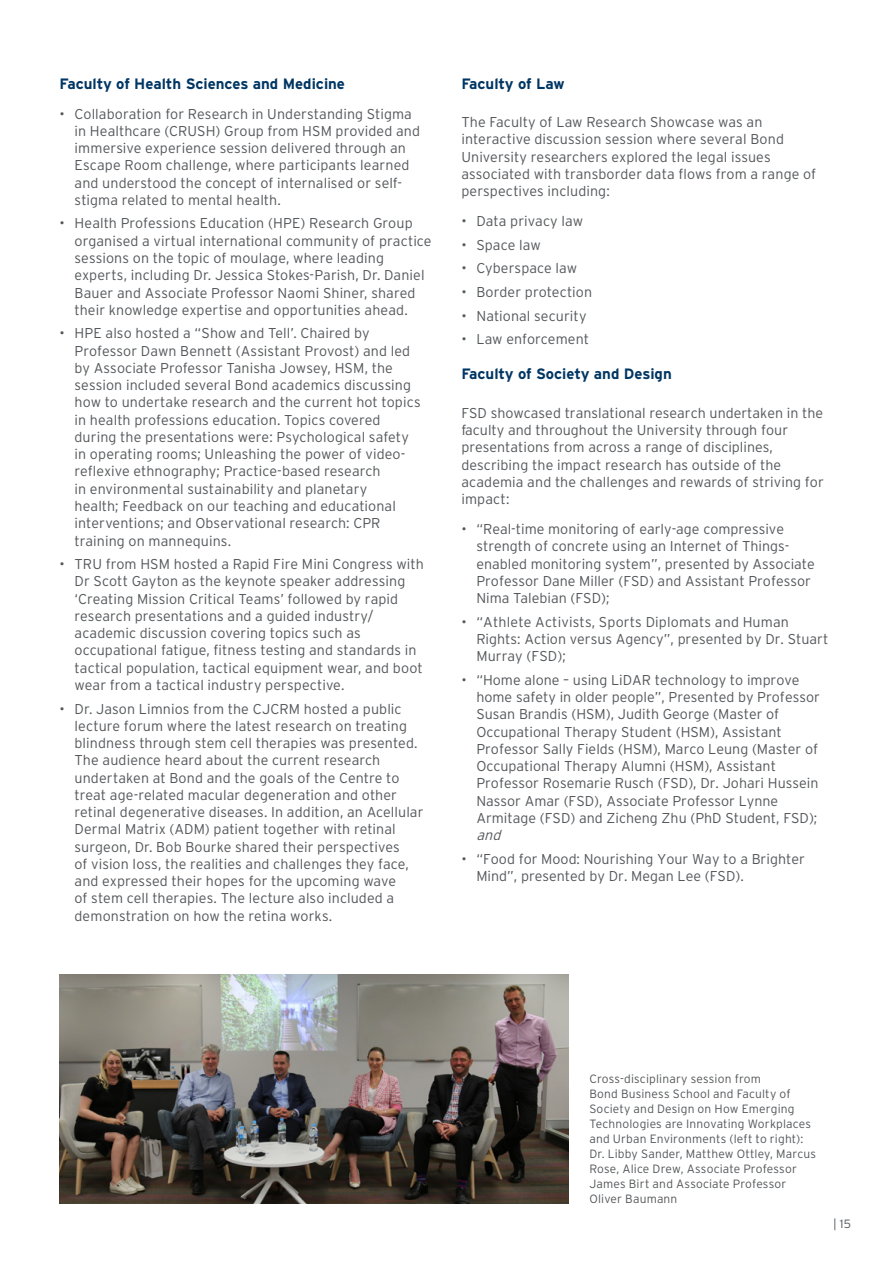
<style>
.page{position:relative;width:893px;height:1263px;background:#fff}
.page>*{position:absolute;margin:0;border:0;box-sizing:border-box;transform-origin:0 0}
.t1{font:700 15px "Interstate";color:#003663}
.t2{font:300 14.25px/17.2px "Interstate";letter-spacing:.005em;color:#54575a}
.t3{font:italic 300 14.25px "Interstate";color:#54575a}
.t4{font:300 12px/15px "Interstate";letter-spacing:.015em;color:#54575a}
</style>
<div class="page">
<img style="left:60px;top:974px;width:508px;height:229px">
<p class="t1" style="left:60px;top:74px;width:287px">Faculty of Health Sciences and Medicine</p>
<p class="t2" style="left:75px;top:105px;width:347px;text-indent:-15px">• Collaboration for Research in Understanding Stigma in Healthcare (CRUSH) Group from HSM provided and immersive experience session delivered through an Escape Room challenge, where participants learned and understood the concept of internalised or self&shy;stigma related to mental health.</p>
<p class="t2" style="left:75px;top:215px;width:359px;text-indent:-15px">• Health Professions Education (HPE) Research Group organised a virtual international community of practice sessions on the topic of moulage, where leading experts, including Dr. Jessica Stokes-Parish, Dr. Daniel Bauer and Associate Professor Naomi Shiner, shared their knowledge expertise and opportunities ahead.</p>
<p class="t2" style="left:75px;top:325px;width:348px;text-indent:-15px">• HPE also hosted a “Show and Tell’. Chaired by Professor Dawn Bennett (Assistant Provost) and led by Associate Professor Tanisha Jowsey, HSM, the session included several Bond academics discussing how to undertake research and the current hot topics in health professions education. Topics covered during the presentations were: Psychological safety in operating rooms; Unleashing the power of video&shy;reflexive ethnography; Practice-based research<br>in environmental sustainability and planetary<br>health; Feedback on our teaching and educational interventions; and Observational research: CPR training on mannequins.</p>
<p class="t2" style="left:75px;top:555px;width:351px;text-indent:-15px">• TRU from HSM hosted a Rapid Fire Mini Congress with Dr Scott Gayton as the keynote speaker addressing ‘Creating Mission Critical Teams’ followed by rapid research presentations and a guided industry/ academic discussion covering topics such as occupational fatigue, fitness testing and standards in tactical population, tactical equipment wear, and boot wear from a tactical industry perspective.</p>
<p class="t2" style="left:75px;top:700px;width:351px;text-indent:-15px">• Dr. Jason Limnios from the CJCRM hosted a public lecture forum where the latest research on treating blindness through stem cell therapies was presented.<br>The audience heard about the current research undertaken at Bond and the goals of the Centre to treat age-related macular degeneration and other retinal degenerative diseases. In addition, an Acellular Dermal Matrix (ADM) patient together with retinal surgeon, Dr. Bob Bourke shared their perspectives<br>of vision loss, the realities and challenges they face, and expressed their hopes for the upcoming wave<br>of stem cell therapies. The lecture also included a demonstration on how the retina works.</p>
<p class="t1" style="left:461px;top:74px;width:105px">Faculty of Law</p>
<p class="t2" style="left:461px;top:113px;width:356px">The Faculty of Law Research Showcase was an interactive discussion session where several Bond University researchers explored the legal issues associated with transborder data flows from a range of perspectives including:</p>
<p class="t2" style="left:461px;top:212px;width:123px">• Data privacy law</p>
<p class="t2" style="left:461px;top:236px;width:81px">• Space law</p>
<p class="t2" style="left:461px;top:260px;width:117px">• Cyberspace law</p>
<p class="t2" style="left:461px;top:283px;width:132px">• Border protection</p>
<p class="t2" style="left:461px;top:307px;width:127px">• National security</p>
<p class="t2" style="left:461px;top:330px;width:129px">• Law enforcement</p>
<p class="t1" style="left:461px;top:365px;width:212px">Faculty of Society and Design</p>
<p class="t2" style="left:461px;top:404px;width:364px">FSD showcased translational research undertaken in the faculty and throughout the University through four presentations from across a range of disciplines, describing the impact research has outside of the academia and the challenges and rewards of striving for impact:</p>
<p class="t2" style="left:476px;top:520px;width:340px;text-indent:-15px">• “Real-time monitoring of early-age compressive strength of concrete using an Internet of Things&shy;enabled monitoring system”, presented by Associate Professor Dane Miller (FSD) and Assistant Professor Nima Talebian (FSD);</p>
<p class="t2" style="left:476px;top:613px;width:353px;text-indent:-15px">• “Athlete Activists, Sports Diplomats and Human<br>Rights: Action versus Agency”, presented by Dr. Stuart<br>Murray (FSD);</p>
<p class="t2" style="left:476px;top:671px;width:345px;text-indent:-15px">• “Home alone – using LiDAR technology to improve home safety in older people”, Presented by Professor Susan Brandis (HSM), Judith George (Master of Occupational Therapy Student (HSM), Assistant Professor Sally Fields (HSM), Marco Leung (Master of Occupational Therapy Alumni (HSM), Assistant Professor Rosemarie Rusch (FSD), Dr. Johari Hussein Nassor Amar (FSD), Associate Professor Lynne Armitage (FSD) and Zicheng Zhu (PhD Student, FSD);</p>
<p class="t3" style="left:476px;top:826px;width:30px">and</p>
<p class="t2" style="left:476px;top:850px;width:330px;text-indent:-15px">• “Food for Mood: Nourishing Your Way to a Brighter<br>Mind”, presented by Dr. Megan Lee (FSD).</p>
<p class="t4" style="left:589px;top:1071px;width:228px">Cross-disciplinary session from<br>Bond Business School and Faculty of Society and Design on How Emerging Technologies are Innovating Workplaces and Urban Environments (left to right):<br>Dr. Libby Sander, Matthew Ottley, Marcus Rose, Alice Drew, Associate Professor James Birt and Associate Professor Oliver Baumann</p>
<p class="t4" style="left:833px;top:1216px;width:19px">| 15</p>
</div>
